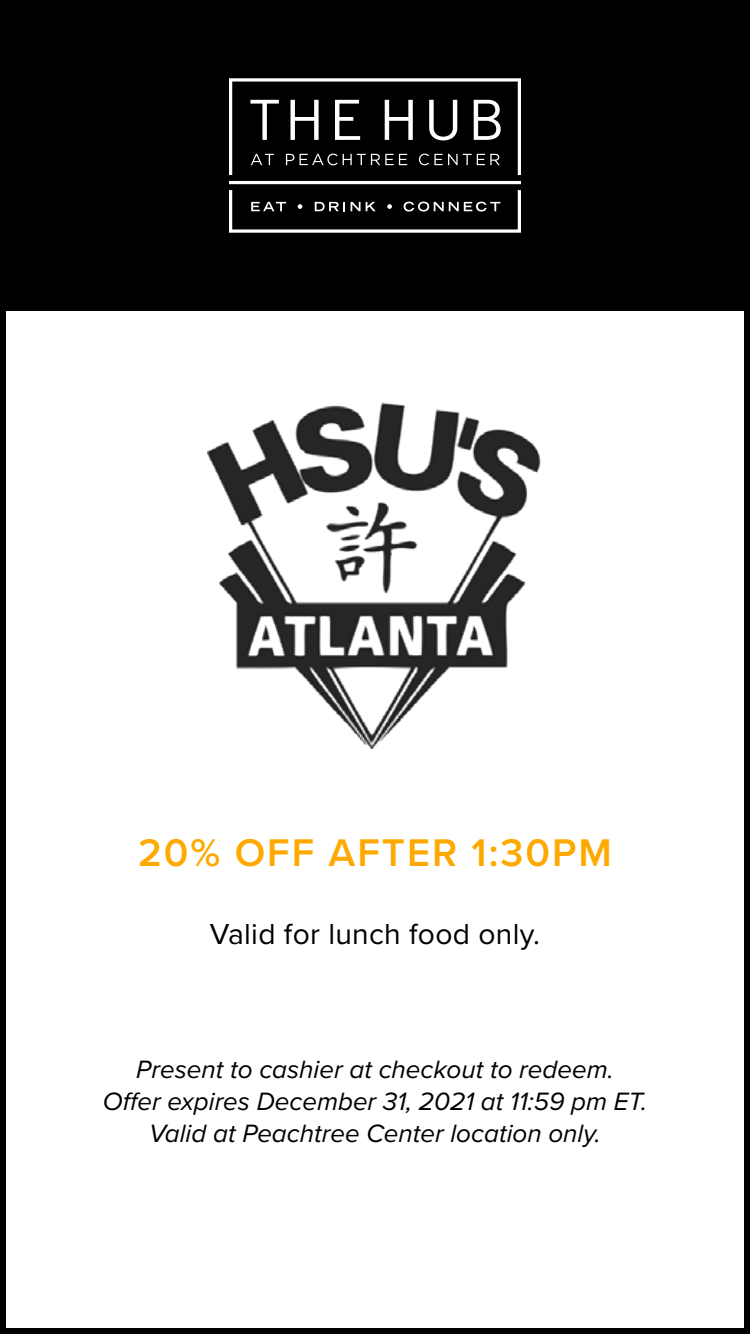
<style>
.page{position:relative;width:750px;height:1334px;background:#fff}
.page>*{position:absolute;margin:0;border:0;box-sizing:border-box;transform-origin:0 0}
.t1{font:600 40px "Proxima Nova";letter-spacing:.05em;color:#fda900}
.t2{font:30px "Proxima Nova";letter-spacing:.01em;color:#000}
.t3{font:italic 26px/32px "Proxima Nova";color:#000;text-align:center}
</style>
<div class="page">
<div style="left:0;top:290px;width:750px;height:1044px;border:6px solid #000"></div>
<div style="left:0;top:0;width:750px;height:311px;background:#000"></div>
<svg style="left:229px;top:181px;width:292px;height:3px"></svg>
<svg style="left:229px;top:190px;width:292px;height:43px"></svg>
<svg style="left:229px;top:78px;width:292px;height:97px"></svg>
<img style="left:208px;top:402px;width:333px;height:346px">
<h1 class="t1" style="left:138px;top:823px;width:475px">20% OFF AFTER 1:30PM</h1>
<p class="t2" style="left:210px;top:911px;width:332px">Valid for lunch food only.</p>
<p class="t3" style="left:103px;top:1052px;width:546px">Present to cashier at checkout to redeem.<br>Offer expires December 31, 2021 at 11:59 pm ET.<br>Valid at Peachtree Center location only.</p>
</div>
